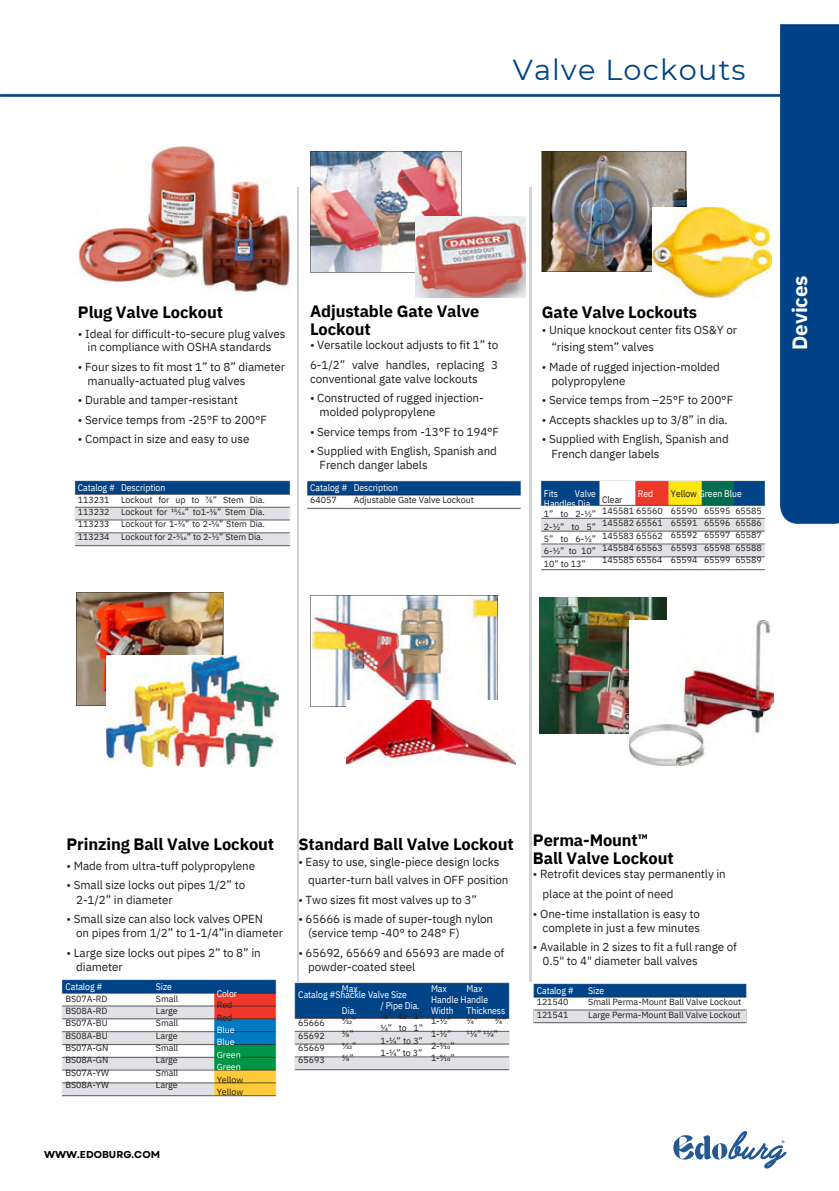
<style>
.page{position:relative;width:839px;height:1191px;background:#fff}
.page>*{position:absolute;margin:0;border:0;box-sizing:border-box;transform-origin:0 0}
.t1{font:28.8px "Montserrat";letter-spacing:.04em;color:#004387}
.t2{font:700 20.6px "IBM Plex Sans";letter-spacing:-.005em;color:#fff}
.t3{font:700 16.4px/17.4px "IBM Plex Sans";letter-spacing:-.005em;color:#000}
.t4{font:11.6px/13.4px "IBM Plex Sans";letter-spacing:-.005em;color:#231f20}
.t5{font:700 10px "Garet";color:#000}
.t6{font:9.6px/10.2px "IBM Plex Sans Cond";letter-spacing:-.005em;color:#fff}
.t7{font:9.6px "IBM Plex Sans Cond";letter-spacing:-.005em;color:#231f20}
.t8{font:9px/12.4px "IBM Plex Sans";letter-spacing:-.005em;color:#231f20;text-align:justify}
.s1{color:#231f20}
.s2{color:#fff}
</style>
<div class="page">
<img style="left:530px;top:531px;width:1px;height:446px">
<img style="left:0;top:24px;width:838px;height:507px">
<img style="left:310px;top:151px;width:151px;height:122px">
<img style="left:416px;top:217px;width:109px;height:81px">
<img style="left:542px;top:152px;width:144px;height:120px">
<img style="left:77px;top:593px;width:147px;height:112px">
<img style="left:310px;top:595px;width:187px;height:111px">
<img style="left:73px;top:146px;width:219px;height:149px">
<img style="left:107px;top:656px;width:171px;height:111px">
<img style="left:346px;top:700px;width:170px;height:65px">
<img style="left:652px;top:207px;width:119px;height:92px">
<img style="left:539px;top:597px;width:127px;height:137px">
<img style="left:629px;top:620px;width:144px;height:146px">
<img style="left:68px;top:475px;width:228px;height:72px">
<img style="left:61px;top:979px;width:216px;height:118px">
<img style="left:300px;top:475px;width:227px;height:40px">
<img style="left:294px;top:976px;width:216px;height:95px">
<img style="left:529px;top:977px;width:218px;height:47px">
<img style="left:534px;top:475px;width:237px;height:96px">
<svg style="left:673px;top:1131px;width:113px;height:38px"></svg>
<p class="t1" style="left:512px;top:52px;width:234px">Valve Lockouts</p>
<p class="t3" style="left:78px;top:303px;width:146px">Plug Valve Lockout</p>
<p class="t4" style="left:78px;top:327px;width:209px">• Ideal for difficult-to-secure plug valves</p>
<p class="t4" style="left:88px;top:340px;width:185px">in compliance with OSHA standards</p>
<p class="t4" style="left:78px;top:360px;width:209px">• Four sizes to fit most 1” to 8” diameter</p>
<p class="t4" style="left:88px;top:374px;width:159px">manually-actuated plug valves</p>
<p class="t4" style="left:78px;top:393px;width:161px">• Durable and tamper-resistant</p>
<p class="t4" style="left:78px;top:413px;width:191px">• Service temps from -25°F to 200°F</p>
<p class="t4" style="left:78px;top:432px;width:173px">• Compact in size and easy to use</p>
<h4 class="t6" style="left:78px;top:483px;width:39px">Catalog #</h4>
<h4 class="t8" style="left:78px;top:493px;width:33px">113231<br>113232<br>113233<br>113234</h4>
<h4 class="t6" style="left:121px;top:483px;width:46px">Description</h4>
<h4 class="t8" style="left:121px;top:493px;width:145px">Lockout for up to 7⁄8” Stem Dia.<br>Lockout for 15⁄16” to1-3⁄8” Stem Dia.<br>Lockout for 1-3⁄4” to 2-1⁄8” Stem Dia.<br>Lockout for 2-3⁄16” to 2-1⁄2” Stem Dia.</h4>
<h4 class="t3" style="left:310px;top:302px;width:171px">Adjustable Gate Valve<br>Lockout</h4>
<h4 class="t4" style="left:310px;top:338px;width:190px">• Versatile lockout adjusts to fit 1” to</h4>
<p class="t4" style="left:310px;top:358px;width:190px">6-1/2” valve handles, replacing 3 conventional gate valve lockouts</p>
<p class="t4" style="left:310px;top:391px;width:175px">• Constructed of rugged injection-</p>
<p class="t4" style="left:319px;top:405px;width:117px">molded polypropylene</p>
<h6 class="t4" style="left:310px;top:425px;width:191px">• Service temps from -13°F to 194°F</h6>
<h6 class="t4" style="left:310px;top:444px;width:188px">• Supplied with English, Spanish and</h6>
<p class="t4" style="left:319px;top:458px;width:110px">French danger labels</p>
<h4 class="t6" style="left:310px;top:483px;width:39px">Catalog #</h4>
<h4 class="t8" style="left:310px;top:493px;width:28px">64057</h4>
<h4 class="t6" style="left:354px;top:483px;width:46px">Description</h4>
<h4 class="t8" style="left:354px;top:493px;width:121px">Adjustable Gate Valve Lockout</h4>
<h4 class="t3" style="left:542px;top:303px;width:157px">Gate Valve Lockouts</h4>
<h4 class="t4" style="left:542px;top:323px;width:197px">• Unique knockout center fits OS&amp;Y or</h4>
<p class="t4" style="left:551px;top:340px;width:104px">“rising stem” valves</p>
<p class="t4" style="left:542px;top:360px;width:180px">• Made of rugged injection-molded</p>
<p class="t4" style="left:551px;top:374px;width:75px">polypropylene</p>
<p class="t4" style="left:542px;top:393px;width:193px">• Service temps from –25°F to 200°F</p>
<p class="t4" style="left:542px;top:413px;width:187px">• Accepts shackles up to 3/8” in dia.</p>
<p class="t4" style="left:542px;top:432px;width:188px">• Supplied with English, Spanish and</p>
<p class="t4" style="left:551px;top:447px;width:110px">French danger labels</p>
<p class="t6" style="left:544px;top:488px;width:53px;text-indent:31px">Valve<br>Handles Dia.</p>
<p class="t8" style="left:544px;top:508px;width:53px">1” to 2-1⁄2” 2-1⁄2” to 5” 5” to 6-1⁄2” 6-1⁄2” to 10” 10” to 13”</p>
<p class="t6" style="left:544px;top:488px;width:16px">Fits</p>
<p class="t6" style="left:637px;top:488px;width:17px">Red</p>
<p class="t6" style="left:671px;top:488px;width:72px"><span class="s1">Yellow</span> Green Blue</p>
<h6 class="t7" style="left:602px;top:493px;width:22px">Clear</h6>
<h6 class="t8" style="left:602px;top:504px;width:62px">145581 65560<br>145582 65561<br>145583 65562<br>145584 65563</h6>
<p class="t8" style="left:602px;top:554px;width:62px">145585 65564</p>
<p class="t8" style="left:671px;top:504px;width:28px">65590<br>65591<br>65592<br>65593<br>65594</p>
<p class="t8" style="left:704px;top:504px;width:28px">65595<br>65596<br>65597<br>65598<br>65599</p>
<p class="t8" style="left:735px;top:504px;width:28px">65585<br>65586<br>65587<br>65588<br>65589</p>
<p class="t2" style="left:786px;top:350px;width:76px;rotate:-90deg">Devices</p>
<p class="t3" style="left:67px;top:835px;width:209px">Prinzing Ball Valve Lockout</p>
<p class="t4" style="left:67px;top:859px;width:190px">• Made from ultra-tuff polypropylene</p>
<p class="t4" style="left:67px;top:878px;width:180px">• Small size locks out pipes 1/2” to</p>
<h4 class="t4" style="left:76px;top:893px;width:98px">2-1/2” in diameter</h4>
<h4 class="t4" style="left:67px;top:912px;width:198px">• Small size can also lock valves OPEN</h4>
<h2 class="t4" style="left:76px;top:926px;width:208px">on pipes from 1/2” to 1-1/4”in diameter</h2>
<p class="t4" style="left:67px;top:946px;width:196px">• Large size locks out pipes 2” to 8” in</p>
<p class="t4" style="left:76px;top:960px;width:48px">diameter</p>
<h4 class="t6" style="left:65px;top:982px;width:39px">Catalog #</h4>
<h4 class="t8" style="left:65px;top:992px;width:45px;text-align:left">BS07A-RD<br>BS08A-RD<br>BS07A-BU<br>BS08A-BU<br>BS07A-GN<br>BS08A-GN<br>BS07A-YW<br>BS08A-YW</h4>
<h4 class="t6" style="left:156px;top:982px;width:17px">Size</h4>
<h4 class="t8" style="left:156px;top:992px;width:24px">Small Large Small Large Small Large Small Large</h4>
<h4 class="t6" style="left:217px;top:988px;width:22px">Color</h4>
<h4 class="t8" style="left:217px;top:999px;width:28px;text-align:left">Red<br>Red<br><span class="s2">Blue<br>Blue<br>Green<br>Green<br></span>Yellow<br>Yellow</h4>
<h4 class="t3" style="left:298px;top:835px;width:217px">Standard Ball Valve Lockout</h4>
<h4 class="t4" style="left:298px;top:855px;width:203px">• Easy to use, single-piece design locks</h4>
<h6 class="t4" style="left:308px;top:873px;width:202px">quarter-turn ball valves in OFF position</h6>
<p class="t4" style="left:298px;top:893px;width:180px">• Two sizes fit most valves up to 3”</p>
<p class="t4" style="left:298px;top:912px;width:196px">• 65666 is made of super-tough nylon</p>
<p class="t4" style="left:308px;top:926px;width:153px">(service temp -40° to 248° F)</p>
<p class="t4" style="left:298px;top:946px;width:207px">• 65692, 65669 and 65693 are made of</p>
<p class="t4" style="left:308px;top:960px;width:109px">powder-coated steel</p>
<h4 class="t6" style="left:342px;top:983px;width:17px">Max</h4>
<h4 class="t6" style="left:298px;top:989px;width:110px">Catalog #Shackle Valve Size</h4>
<p class="t6" style="left:380px;top:1000px;width:41px">/ Pipe Dia.</p>
<p class="t8" style="left:380px;top:1009px;width:44px">1⁄4” to 1” 1⁄4” to 1” 1-1⁄4” to 3” 1-1⁄4” to 3”</p>
<p class="t6" style="left:342px;top:1005px;width:16px">Dia.</p>
<p class="t8" style="left:342px;top:1015px;width:16px;text-align:left">9⁄32”<br>3⁄8”<br>9⁄32”<br>3⁄8”</p>
<p class="t8" style="left:298px;top:1017px;width:28px">65666<br>65692<br>65669<br>65693</p>
<h4 class="t6" style="left:431px;top:984px;width:17px">Max</h4>
<p class="t6" style="left:466px;top:984px;width:17px">Max</p>
<p class="t6" style="left:431px;top:994px;width:59px">Handle Handle</p>
<p class="t6" style="left:431px;top:1005px;width:24px">Width</p>
<p class="t8" style="left:431px;top:1015px;width:25px;text-align:left">1-1⁄2”<br>1-1⁄2”<br>2-1⁄10”<br>1-9⁄10”</p>
<h6 class="t6" style="left:466px;top:1005px;width:40px">Thickness</h6>
<h6 class="t8" style="left:466px;top:1015px;width:13px">3⁄4”</h6>
<h6 class="t8" style="left:466px;top:1015px;width:41px;text-indent:28px">3⁄4”<br>11⁄4” 11⁄4”</h6>
<h4 class="t3" style="left:533px;top:831px;width:142px">Perma-Mount™<br>Ball Valve Lockout</h4>
<h4 class="t4" style="left:533px;top:867px;width:194px">• Retrofit devices stay permanently in</h4>
<p class="t4" style="left:542px;top:887px;width:132px">place at the point of need</p>
<p class="t4" style="left:533px;top:907px;width:169px">• One-time installation is easy to</p>
<p class="t4" style="left:542px;top:921px;width:159px">complete in just a few minutes</p>
<h4 class="t4" style="left:533px;top:940px;width:205px">• Available in 2 sizes to fit a full range of</h4>
<h4 class="t4" style="left:542px;top:954px;width:157px">0.5" to 4" diameter ball valves</h4>
<p class="t6" style="left:536px;top:985px;width:39px">Catalog #</p>
<p class="t8" style="left:536px;top:996px;width:33px">121540<br>121541</p>
<p class="t6" style="left:588px;top:985px;width:17px">Size</p>
<h6 class="t8" style="left:588px;top:996px;width:154px">Small Perma-Mount Ball Valve Lockout<br>Large Perma-Mount Ball Valve Lockout</h6>
<p class="t5" style="left:44px;top:1147px;width:117px">WWW.EDOBURG.COM</p>
</div>
